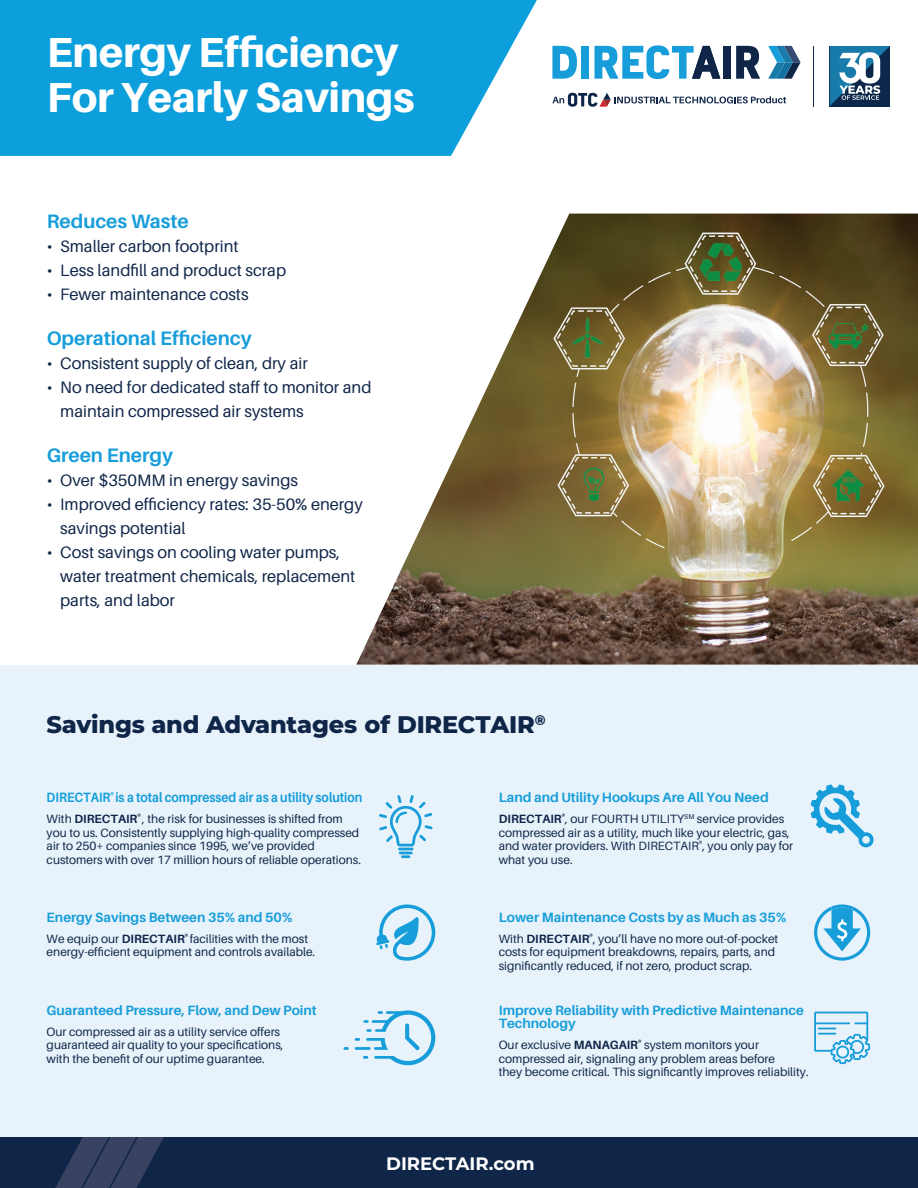
<style>
.page{position:relative;width:918px;height:1188px;background:#fff}
.page>*{position:absolute;margin:0;border:0;box-sizing:border-box;transform-origin:0 0}
.t1{font:800 42px/45px "Aileron";letter-spacing:-.01em;color:#fff}
.t2{font:800 24px "Montserrat";letter-spacing:-.01em;color:#102649}
.t3{font:700 19.5px "Aileron";color:#179eda}
.t4{font:700 18px "Montserrat";color:#fff}
.t5{font:16.5px/24px "Aileron";color:#102649}
.t6{font:700 16.5px "Aileron";color:#fff}
.t7{font:700 13.5px/13.5px "Aileron";color:#179eda}
.t8{font:700 13.5px "Aileron";color:#179eda;scale:.9 1}
.t9{font:12px/13.5px "Aileron";color:#102649}
.s1{font-weight:700}
.s2{font-family:"Montserrat";font-size:18px}
</style>
<div class="page">
<div style="left:0;top:1134px;width:918px;height:54px;background:#102649"></div>
<svg style="left:55px;top:1137px;width:109px;height:51px"></svg>
<div style="left:0;top:665px;width:918px;height:472px;background:#e7f2fa"></div>
<img style="left:356px;top:214px;width:562px;height:451px">
<svg style="left:814px;top:904px;width:56px;height:57px"></svg>
<svg style="left:344px;top:1010px;width:91px;height:55px"></svg>
<svg style="left:811px;top:784px;width:63px;height:64px"></svg>
<svg style="left:376px;top:904px;width:59px;height:57px"></svg>
<svg style="left:379px;top:795px;width:54px;height:63px"></svg>
<svg style="left:814px;top:1012px;width:56px;height:52px"></svg>
<svg style="left:552px;top:93px;width:234px;height:14px"></svg>
<div style="left:723px;top:46px;width:8px;height:33px;background:#0f2649"></div>
<svg style="left:736px;top:46px;width:24px;height:33px"></svg>
<div style="left:581px;top:46px;width:8px;height:33px;background:#179eda"></div>
<svg style="left:595px;top:45px;width:125px;height:34px"></svg>
<svg style="left:552px;top:46px;width:25px;height:33px"></svg>
<svg style="left:768px;top:46px;width:33px;height:33px"></svg>
<hr style="left:813px;top:46px;width:1px;height:60px;background:#0f2649">
<svg style="left:830px;top:46px;width:60px;height:60px"></svg>
<svg style="left:0;top:0;width:537px;height:156px;background:#1fa6de"></svg>
<h1 class="t1" style="left:47px;top:30px;width:369px">Energy Efficiency<br>For Yearly Savings</h1>
<h3 class="t3" style="left:47px;top:210px;width:144px">Reduces Waste</h3>
<h3 class="t5" style="left:47px;top:234px;width:193px">• Smaller carbon footprint</h3>
<h3 class="t5" style="left:47px;top:258px;width:241px">• Less landfill and product scrap</h3>
<h3 class="t5" style="left:47px;top:282px;width:203px">• Fewer maintenance costs</h3>
<h3 class="t3" style="left:47px;top:327px;width:207px">Operational Efficiency</h3>
<h3 class="t5" style="left:47px;top:351px;width:263px">• Consistent supply of clean, dry air</h3>
<h3 class="t5" style="left:60px;top:375px;width:313px;text-indent:-13px">• No need for dedicated staff to monitor and maintain compressed air systems</h3>
<h3 class="t3" style="left:47px;top:444px;width:128px">Green Energy</h3>
<h3 class="t5" style="left:47px;top:468px;width:253px">• Over $350MM in energy savings</h3>
<h3 class="t5" style="left:60px;top:492px;width:304px;text-indent:-13px">• Improved efficiency rates: 35-50% energy savings potential</h3>
<h3 class="t5" style="left:60px;top:540px;width:297px;text-indent:-13px">• Cost savings on cooling water pumps, water treatment chemicals, replacement parts, and labor</h3>
<h2 class="t2" style="left:46px;top:707px;width:501px">Savings and Advantages of DIRECTAIR<sup>®</sup></h2>
<p class="t8" style="left:47px;top:790px;width:352px">DIRECTAIR<sup>®</sup> is a total compressed air as a utility solution</p>
<p class="t9" style="left:47px;top:813px;width:316px">With <span class="s1">DIRECTAIR</span><sup>®</sup> , the risk for businesses is shifted from you to us. Consistently supplying high-quality compressed air to 250+ companies since 1995, we’ve provided customers with over 17 million hours of reliable operations.</p>
<p class="t7" style="left:47px;top:910px;width:247px">Energy Savings Between 35% and 50%</p>
<p class="t9" style="left:47px;top:932px;width:270px">We equip our <span class="s1">DIRECTAIR</span><sup>®</sup> facilities with the most energy-efficient equipment and controls available.</p>
<p class="t7" style="left:47px;top:1003px;width:272px">Guaranteed Pressure, Flow, and Dew Point</p>
<p class="t9" style="left:47px;top:1025px;width:238px">Our compressed air as a utility service offers guaranteed air quality to your specifications, with the benefit of our uptime guarantee.</p>
<p class="t7" style="left:499px;top:791px;width:272px">Land and Utility Hookups Are All You Need</p>
<p class="t9" style="left:499px;top:813px;width:296px"><span class="s1">DIRECTAIR</span><sup>®</sup>, our FOURTH UTILITY<sup>SM</sup> service provides compressed air as a utility, much like your electric, gas, and water providers. With DIRECTAIR<sup>®</sup>, you only pay for what you use.</p>
<p class="t7" style="left:499px;top:910px;width:289px">Lower Maintenance Costs by as Much as 35%</p>
<p class="t9" style="left:499px;top:932px;width:281px">With <span class="s1">DIRECTAIR</span><sup>®</sup>, you’ll have no more out-of-pocket costs for equipment breakdowns, repairs, parts, and significantly reduced, if not zero, product scrap.</p>
<p class="t7" style="left:499px;top:1003px;width:307px">Improve Reliability with Predictive Maintenance<br>Technology</p>
<p class="t9" style="left:499px;top:1039px;width:311px">Our exclusive <span class="s1">MANAGAIR</span><sup>®</sup> system monitors your compressed air, signaling any problem areas before<br>they become critical. This significantly improves reliability.</p>
<h3 class="t4" style="left:386px;top:1150px;width:104px">DIR<sup>DIR</sup>E<sup>E</sup>C<sup>C</sup>T<sup>T</sup>AIR</h3>
<h3 class="t6" style="left:457px;top:1150px;width:79px">AIR.c<span class="s2">.c</span>o<span class="s2">om</span>m</h3>
</div>
